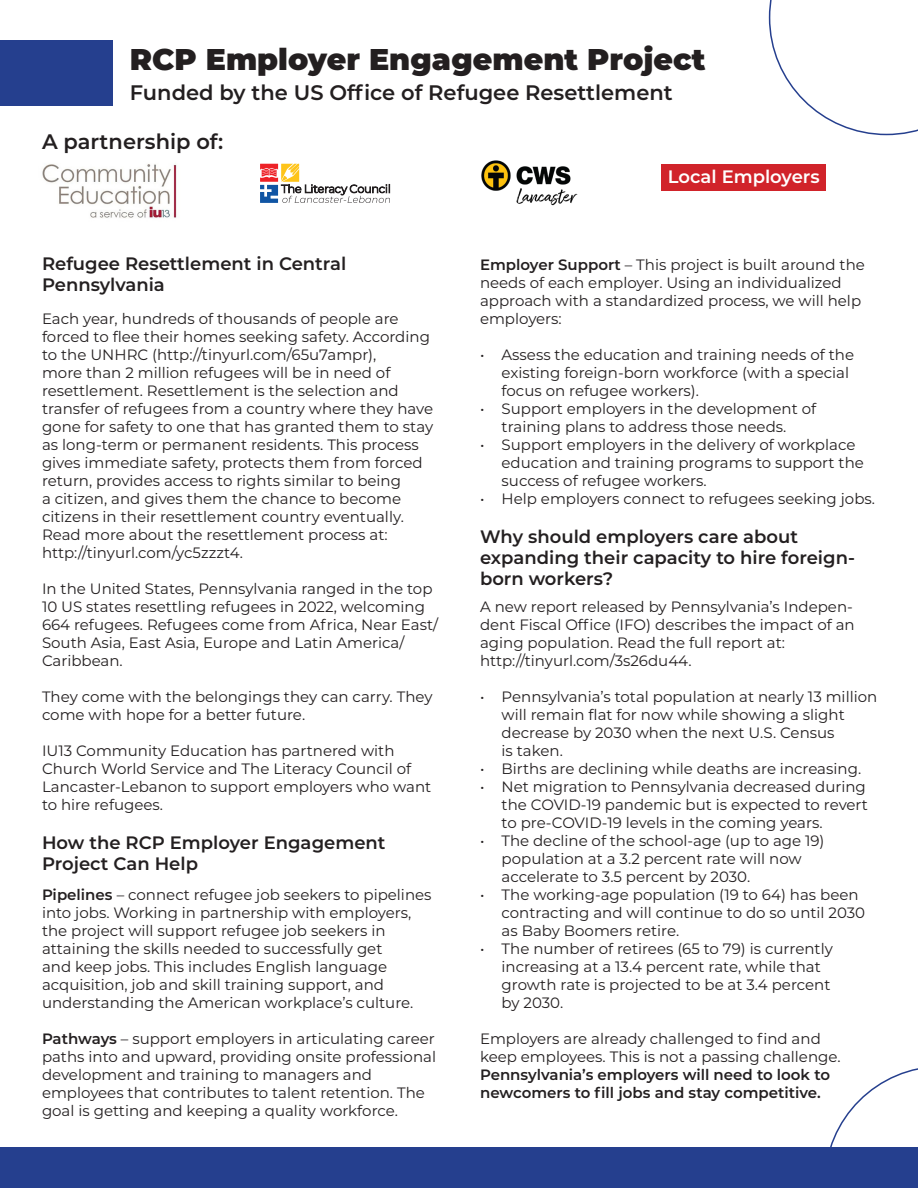
<style>
.page{position:relative;width:918px;height:1188px;background:#fff}
.page>*{position:absolute;margin:0;border:0;box-sizing:border-box;transform-origin:0 0}
.t1{font:900 30px "Montserrat";color:#231f20}
.Subhead{font:600 21px "Montserrat";color:#231f20}
.Section_Head{font:600 18px/21px "Montserrat";color:#231f20}
.Section_Head-2{font:600 18px "Montserrat";color:#fff}
.Body_text{font:15px/18px "Montserrat";color:#231f20}
.s1{font-weight:600}
</style>
<div class="page">
<svg style="left:824px;top:1068px;width:94px;height:80px"></svg>
<svg style="left:260px;top:164px;width:130px;height:39px"></svg>
<img style="left:42px;top:163px;width:135px;height:56px">
<img style="left:481px;top:160px;width:97px;height:46px">
<div style="left:662px;top:164px;width:164px;height:27px;background:#d1232a"></div>
<div style="left:0;top:40px;width:113px;height:66px;background:#253f8e"></div>
<div style="left:0;top:1148px;width:918px;height:40px;background:#253f8e"></div>
<svg style="left:769px;top:0;width:149px;height:135px"></svg>
<p class="t1" style="left:130px;top:36px;width:577px">RCP Employer Engagement Project</p>
<p class="Subhead" style="left:130px;top:77px;width:544px">Funded by the US Office of Refugee Resettlement</p>
<p class="Subhead" style="left:42px;top:127px;width:183px">A partnership of:</p>
<p class="Section_Head-2" style="left:668px;top:164px;width:153px">Local Employers</p>
<p class="Section_Head" style="left:42px;top:252px;width:306px">Refugee Resettlement in Central<br>Pennsylvania</p>
<p class="Body_text" style="left:42px;top:309px;width:393px">Each year, hundreds of thousands of people are forced to flee their homes seeking safety. According to the UNHRC (http://tinyurl.com/65u7ampr),<br>more than 2 million refugees will be in need of resettlement. Resettlement is the selection and transfer of refugees from a country where they have gone for safety to one that has granted them to stay as long-term or permanent residents. This process gives immediate safety, protects them from forced return, provides access to rights similar to being<br>a citizen, and gives them the chance to become citizens in their resettlement country eventually.<br>Read more about the resettlement process at: http://tinyurl.com/yc5zzzt4.</p>
<p class="Body_text" style="left:42px;top:579px;width:398px">In the United States, Pennsylvania ranged in the top 10 US states resettling refugees in 2022, welcoming 664 refugees. Refugees come from Africa, Near East/ South Asia, East Asia, Europe and Latin America/ Caribbean.</p>
<p class="Body_text" style="left:42px;top:687px;width:392px">They come with the belongings they can carry. They come with hope for a better future.</p>
<p class="Body_text" style="left:42px;top:741px;width:391px">IU13 Community Education has partnered with Church World Service and The Literacy Council of Lancaster-Lebanon to support employers who want to hire refugees.</p>
<p class="Section_Head" style="left:42px;top:831px;width:345px">How the RCP Employer Engagement<br>Project Can Help</p>
<p class="Body_text" style="left:42px;top:885px;width:391px"><span class="s1">Pipelines</span> – connect refugee job seekers to pipelines into jobs. Working in partnership with employers, the project will support refugee job seekers in attaining the skills needed to successfully get<br>and keep jobs. This includes English language acquisition, job and skill training support, and understanding the American workplace’s culture.</p>
<p class="Body_text" style="left:42px;top:1029px;width:396px"><span class="s1">Pathways</span> – support employers in articulating career paths into and upward, providing onsite professional development and training to managers and employees that contributes to talent retention. The goal is getting and keeping a quality workforce.</p>
<p class="Body_text" style="left:480px;top:255px;width:386px"><span class="s1">Employer Support</span> – This project is built around the needs of each employer. Using an individualized approach with a standardized process, we will help employers:</p>
<p class="Body_text" style="left:502px;top:345px;width:354px;text-indent:-22px">• Assess the education and training needs of the existing foreign-born workforce (with a special focus on refugee workers).</p>
<p class="Body_text" style="left:480px;top:399px;width:338px;text-align:center">• Support employers in the development of training plans to address those needs.</p>
<p class="Body_text" style="left:502px;top:435px;width:364px;text-indent:-22px">• Support employers in the delivery of workplace education and training programs to support the success of refugee workers.</p>
<p class="Body_text" style="left:480px;top:489px;width:397px">• Help employers connect to refugees seeking jobs.</p>
<p class="Section_Head" style="left:480px;top:525px;width:376px">Why should employers care about expanding their capacity to hire foreign&shy;born workers?</p>
<p class="Body_text" style="left:480px;top:597px;width:376px">A new report released by Pennsylvania’s Indepen&shy;dent Fiscal Office (IFO) describes the impact of an aging population. Read the full report at: http://tinyurl.com/3s26du44.</p>
<p class="Body_text" style="left:502px;top:687px;width:377px;text-indent:-22px">• Pennsylvania’s total population at nearly 13 million will remain flat for now while showing a slight decrease by 2030 when the next U.S. Census<br>is taken.</p>
<p class="Body_text" style="left:480px;top:759px;width:383px">• Births are declining while deaths are increasing.</p>
<p class="Body_text" style="left:502px;top:777px;width:368px;text-indent:-22px">• Net migration to Pennsylvania decreased during the COVID-19 pandemic but is expected to revert to pre-COVID-19 levels in the coming years.</p>
<p class="Body_text" style="left:502px;top:831px;width:324px;text-indent:-22px">• The decline of the school-age (up to age 19) population at a 3.2 percent rate will now accelerate to 3.5 percent by 2030.</p>
<p class="Body_text" style="left:502px;top:885px;width:365px;text-indent:-22px">• The working-age population (19 to 64) has been contracting and will continue to do so until 2030 as Baby Boomers retire.</p>
<p class="Body_text" style="left:502px;top:939px;width:333px;text-indent:-22px">• The number of retirees (65 to 79) is currently increasing at a 13.4 percent rate, while that growth rate is projected to be at 3.4 percent by 2030.</p>
<p class="Body_text" style="left:480px;top:1029px;width:362px">Employers are already challenged to find and keep employees. This is not a passing challenge.<br><span class="s1">Pennsylvania’s employers will need to look to newcomers to fill jobs and stay competitive.</span></p>
</div>
